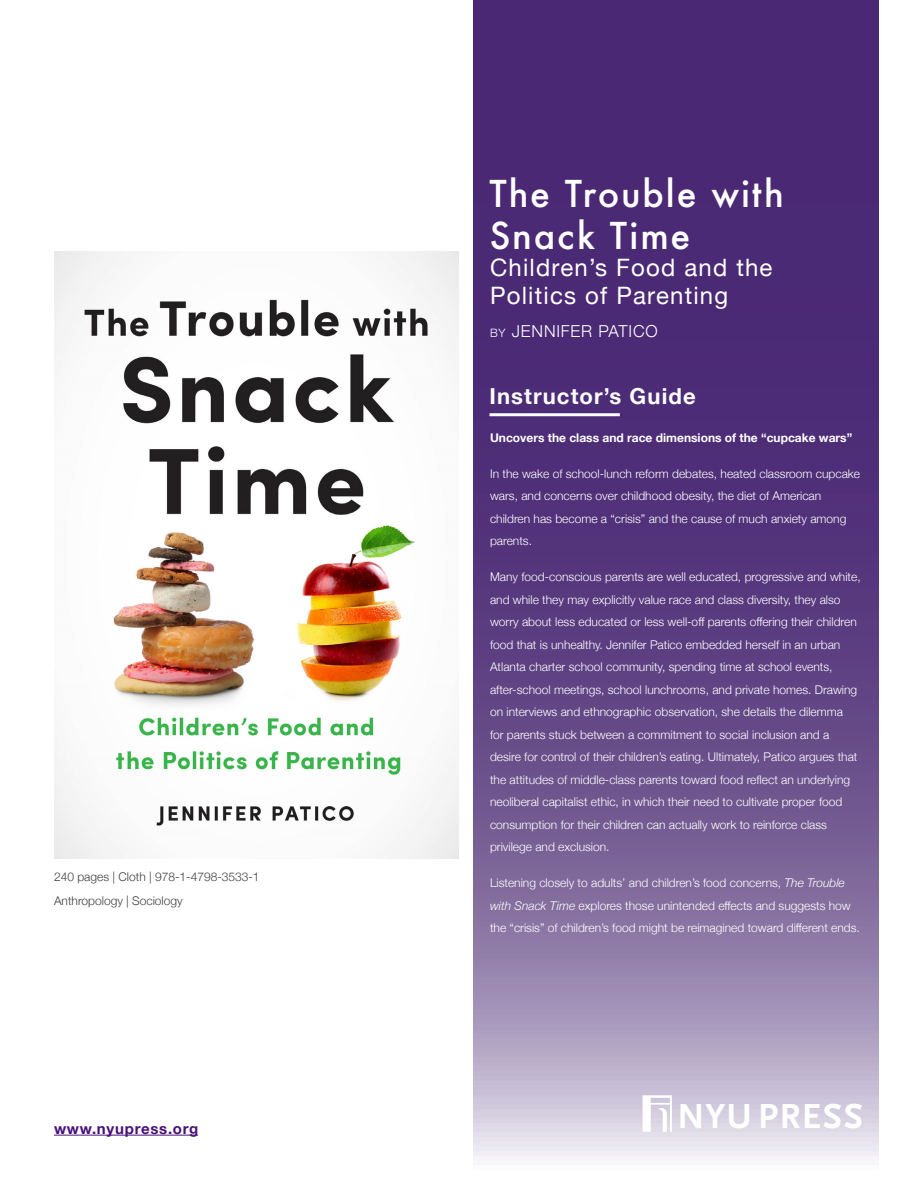
<style>
.page{position:relative;width:918px;height:1188px;background:#fff}
.page>*{position:absolute;margin:0;border:0;box-sizing:border-box;transform-origin:0 0}
.t1{font:700 36.3px "Scala Sans Pro";letter-spacing:.035em;color:#fff}
.t2{font:500 36px/42px "Futura";letter-spacing:.05em;color:#fff}
.t3{font:24px/28.8px "Helvetica Neue";letter-spacing:.05em;color:#fff}
.t4{font:700 22.05px "Helvetica Neue";letter-spacing:.05em;color:#fff}
.t5{font:300 16.5px "Helvetica Neue";letter-spacing:.05em;color:#fff}
.t6{font:700 15px "Helvetica Neue";letter-spacing:.05em;color:#491178}
.Text{font:300 12px/22.5px "Helvetica Neue";color:#fff}
.Text-2{font:300 12px "Helvetica Neue";color:#3e3e3f}
.Text-3{font:700 12px "Helvetica Neue";color:#fff}
.s1{font-size:11.55px}
.s2{font-style:italic}
</style>
<div class="page">
<svg style="left:473px;top:0;width:405px;height:1160px;background:#6a4f8c"></svg>
<svg style="left:643px;top:1095px;width:29px;height:37px"></svg>
<hr style="left:54px;top:1135px;width:144px;height:1px;background:#491178">
<hr style="left:490px;top:413px;width:130px;height:3px;background:#fff">
<img style="left:54px;top:251px;width:405px;height:608px">
<p class="Text-2" style="left:54px;top:867px;width:207px">240 pages | Cloth | 978-1-4798-3533-1</p>
<p class="Text-2" style="left:54px;top:891px;width:130px">Anthropology | Sociology</p>
<p class="t6" style="left:54px;top:1117px;width:146px">www.nyupress.org</p>
<p class="t2" style="left:490px;top:172px;width:296px">The Trouble with<br>Snack Time</p>
<p class="t3" style="left:490px;top:254px;width:284px">Children’s Food and the<br>Politics of Parenting</p>
<p class="t5" style="left:490px;top:317px;width:169px"><span class="s1">by</span> JENNIFER PATICO</p>
<p class="t4" style="left:490px;top:379px;width:208px">Instructor’s Guide</p>
<p class="Text-3" style="left:490px;top:428px;width:364px">Uncovers the class and race dimensions of the “cupcake wars”</p>
<p class="Text" style="left:490px;top:461px;width:372px">In the wake of school-lunch reform debates, heated classroom cupcake wars, and concerns over childhood obesity, the diet of American children has become a “crisis” and the cause of much anxiety among parents.</p>
<p class="Text" style="left:490px;top:565px;width:372px">Many food-conscious parents are well educated, progressive and white, and while they may explicitly value race and class diversity, they also worry about less educated or less well-off parents offering their children food that is unhealthy. Jennifer Patico embedded herself in an urban Atlanta charter school community, spending time at school events, after-school meetings, school lunchrooms, and private homes. Drawing on interviews and ethnographic observation, she details the dilemma<br>for parents stuck between a commitment to social inclusion and a desire for control of their children’s eating. Ultimately, Patico argues that the attitudes of middle-class parents toward food reflect an underlying neoliberal capitalist ethic, in which their need to cultivate proper food consumption for their children can actually work to reinforce class privilege and exclusion.</p>
<p class="Text" style="left:490px;top:871px;width:371px">Listening closely to adults’ and children’s food concerns, <span class="s2">The Trouble with Snack Time</span> explores those unintended effects and suggests how the “crisis” of children’s food might be reimagined toward different ends.</p>
<p class="t1" style="left:677px;top:1095px;width:188px">NYU PRESS</p>
</div>
